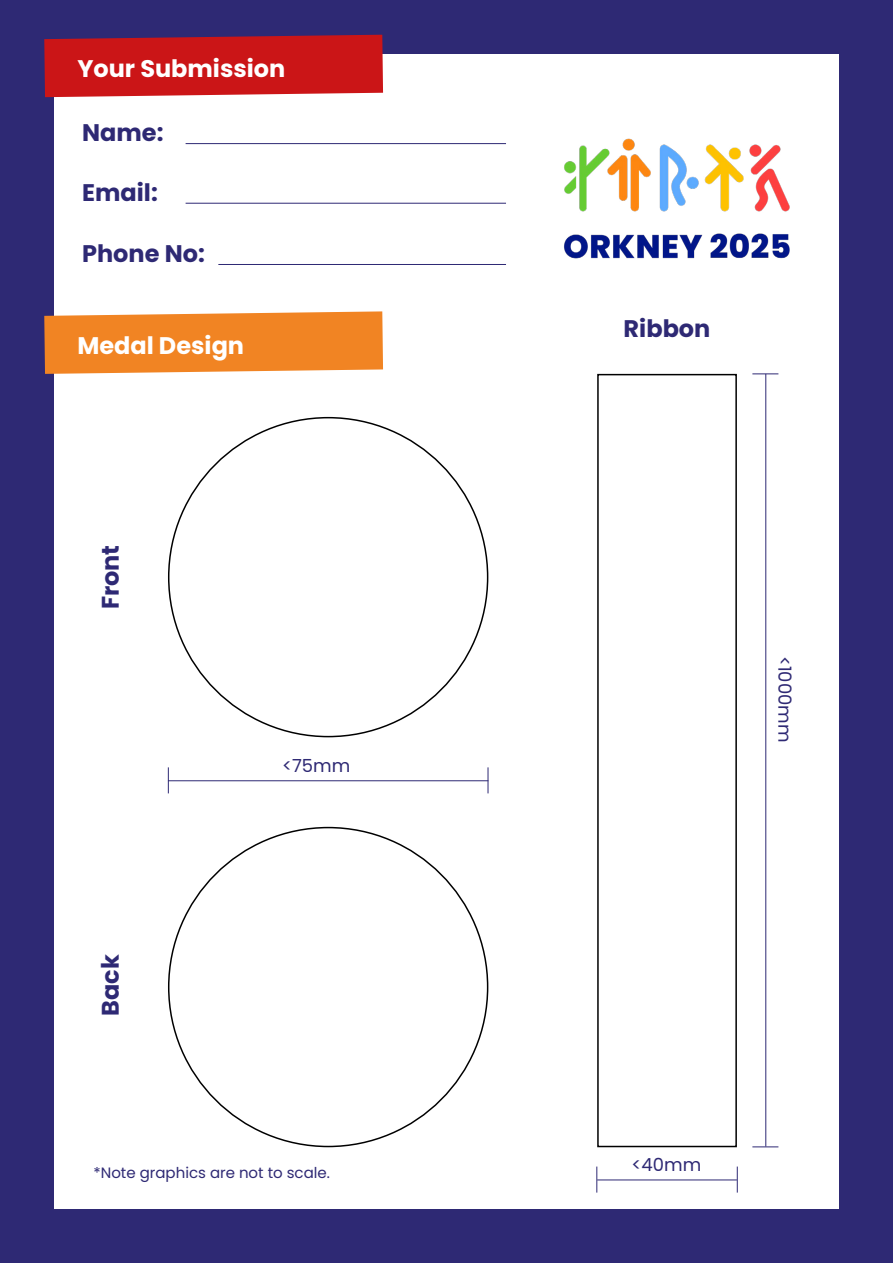
<style>
.page{position:relative;width:893px;height:1263px;background:#2e2974}
.page>*{position:absolute;margin:0;border:0;box-sizing:border-box;transform-origin:0 0}
.t1{font:700 24px "Poppins";color:#2e2974}
.t2{font:700 24px "Poppins";color:#fff}
.t3{font:18px "Poppins";color:#2e2974}
.t4{font:15px "Poppins";color:#2e2974}
</style>
<div class="page">
<div style="left:54px;top:54px;width:785px;height:1155px;background:#fff"></div>
<div style="left:597px;top:374px;width:140px;height:773px;border:2px solid #000"></div>
<svg style="left:44px;top:35px;width:339px;height:62px;background:#c71d21"></svg>
<svg style="left:44px;top:311px;width:339px;height:63px;background:#f18d34"></svg>
<hr style="left:186px;top:143px;width:320px;height:1px;background:#2e2974">
<hr style="left:168px;top:780px;width:320px;height:1px;background:#2e2974">
<hr style="left:765px;top:374px;width:1px;height:772px;background:#2e2974">
<hr style="left:597px;top:1179px;width:140px;height:1px;background:#2e2974">
<svg style="left:488px;top:767px;width:1px;height:26px"></svg>
<svg style="left:752px;top:373px;width:26px;height:1px"></svg>
<svg style="left:737px;top:1166px;width:1px;height:26px"></svg>
<svg style="left:168px;top:767px;width:1px;height:26px"></svg>
<svg style="left:752px;top:1146px;width:26px;height:1px"></svg>
<svg style="left:596px;top:1166px;width:1px;height:26px"></svg>
<hr style="left:186px;top:203px;width:320px;height:1px;background:#2e2974">
<hr style="left:218px;top:264px;width:288px;height:1px;background:#2e2974">
<img style="left:564px;top:138px;width:226px;height:121px">
<p class="t2" style="left:77px;top:55px;width:209px">Your Submission</p>
<p class="t1" style="left:82px;top:119px;width:83px">Name:</p>
<p class="t1" style="left:82px;top:179px;width:77px">Email:</p>
<p class="t1" style="left:82px;top:239px;width:124px">Phone No:</p>
<p class="t2" style="left:77px;top:332px;width:168px">Medal Design</p>
<p class="t1" style="left:96px;top:609px;width:66px;rotate:-90deg">Front</p>
<p class="t1" style="left:96px;top:1016px;width:63px;rotate:-90deg">Back</p>
<p class="t3" style="left:282px;top:755px;width:70px">&lt;75mm</p>
<p class="t4" style="left:94px;top:1164px;width:238px">*Note graphics are not to scale.</p>
<p class="t1" style="left:624px;top:314px;width:88px">Ribbon</p>
<p class="t3" style="left:795px;top:656px;width:88px;rotate:90deg">&lt;1000mm</p>
<p class="t3" style="left:632px;top:1154px;width:71px">&lt;40mm</p>
</div>
